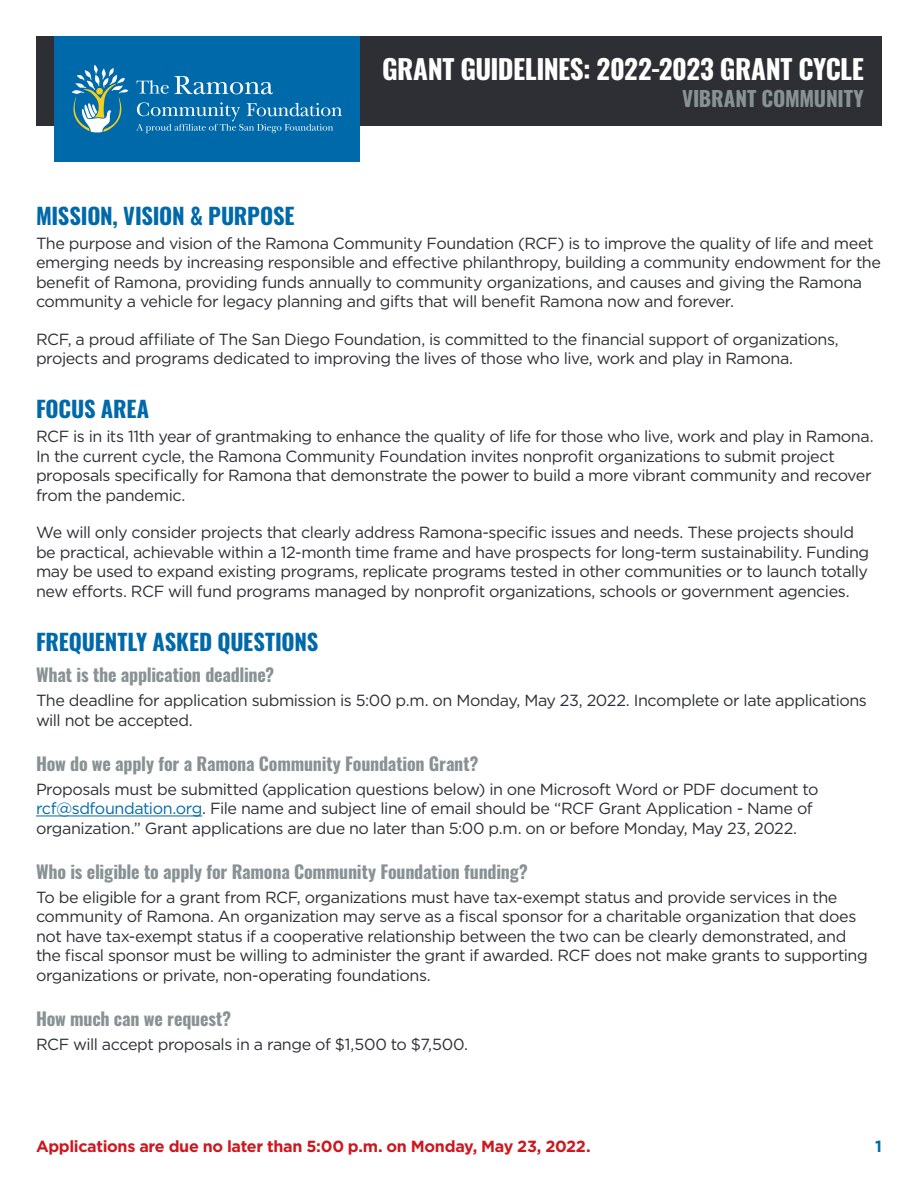
<style>
.page{position:relative;width:918px;height:1188px;background:#fff}
.page>*{position:absolute;margin:0;border:0;box-sizing:border-box;transform-origin:0 0}
.t1{font:700 27px "Oswald";letter-spacing:-.015em;color:#fff}
.t2{font:700 22.5px "Oswald";letter-spacing:-.01em;color:#0069aa}
.t3{font:700 21px "Oswald";letter-spacing:-.005em;color:#889294}
.t4{font:700 18px "Oswald";letter-spacing:-.015em;color:#889294}
.t5{font:16.2px/19.5px "Gotham";letter-spacing:-.025em;color:#2d2f34}
.t6{font:700 16.2px "Gotham";letter-spacing:-.02em;color:#ce171e}
.t7{font:700 16.2px "Gotham";color:#0069aa}
.s1{color:#0069aa}
</style>
<div class="page">
<div style="left:36px;top:36px;width:846px;height:89px;background:#2d2f34"></div>
<div style="left:54px;top:36px;width:306px;height:126px;background:#0069aa"></div>
<svg style="left:72px;top:65px;width:57px;height:68px"></svg>
<svg style="left:137px;top:76px;width:136px;height:18px"></svg>
<svg style="left:136px;top:102px;width:206px;height:31px"></svg>
<hr style="left:36px;top:816px;width:166px;height:1px;background:#0069aa">
<h1 class="t1" style="left:382px;top:55px;width:483px">GRANT GUIDELINES: 2022-2023 GRANT CYCLE</h1>
<p class="t3" style="left:682px;top:88px;width:183px">VIBRANT COMMUNITY</p>
<h2 class="t2" style="left:36px;top:204px;width:260px">MISSION, VISION &amp; PURPOSE</h2>
<p class="t5" style="left:36px;top:233px;width:846px">The purpose and vision of the Ramona Community Foundation (RCF) is to improve the quality of life and meet emerging needs by increasing responsible and effective philanthropy, building a community endowment for the benefit of Ramona, providing funds annually to community organizations, and causes and giving the Ramona community a vehicle for legacy planning and gifts that will benefit Ramona now and forever.</p>
<p class="t5" style="left:36px;top:329px;width:804px">RCF, a proud affiliate of The San Diego Foundation, is committed to the financial support of organizations, projects and programs dedicated to improving the lives of those who live, work and play in Ramona.</p>
<h2 class="t2" style="left:36px;top:397px;width:115px">FOCUS AREA</h2>
<p class="t5" style="left:36px;top:427px;width:839px">RCF is in its 11th year of grantmaking to enhance the quality of life for those who live, work and play in Ramona.<br>In the current cycle, the Ramona Community Foundation invites nonprofit organizations to submit project proposals specifically for Ramona that demonstrate the power to build a more vibrant community and recover from the pandemic.</p>
<p class="t5" style="left:36px;top:523px;width:835px">We will only consider projects that clearly address Ramona-specific issues and needs. These projects should be practical, achievable within a 12-month time frame and have prospects for long-term sustainability. Funding may be used to expand existing programs, replicate programs tested in other communities or to launch totally new efforts. RCF will fund programs managed by nonprofit organizations, schools or government agencies.</p>
<h2 class="t2" style="left:36px;top:630px;width:284px">FREQUENTLY ASKED QUESTIONS</h2>
<p class="t4" style="left:36px;top:666px;width:240px">What is the application deadline?</p>
<p class="t5" style="left:36px;top:691px;width:832px">The deadline for application submission is 5:00 p.m. on Monday, May 23, 2022. Incomplete or late applications will not be accepted.</p>
<p class="t4" style="left:36px;top:754px;width:444px">How do we apply for a Ramona Community Foundation Grant?</p>
<p class="t5" style="left:36px;top:779px;width:784px">Proposals must be submitted (application questions below) in one Microsoft Word or PDF document to <span class="s1">rcf@sdfoundation.org</span>. File name and subject line of email should be “RCF Grant Application - Name of organization.” Grant applications are due no later than 5:00 p.m. on or before Monday, May 23, 2022.</p>
<p class="t4" style="left:36px;top:862px;width:493px">Who is eligible to apply for Ramona Community Foundation funding?</p>
<p class="t5" style="left:36px;top:887px;width:833px">To be eligible for a grant from RCF, organizations must have tax-exempt status and provide services in the community of Ramona. An organization may serve as a fiscal sponsor for a charitable organization that does not have tax-exempt status if a cooperative relationship between the two can be clearly demonstrated, and the fiscal sponsor must be willing to administer the grant if awarded. RCF does not make grants to supporting organizations or private, non-operating foundations.</p>
<p class="t4" style="left:36px;top:1009px;width:197px">How much can we request?</p>
<p class="t5" style="left:36px;top:1034px;width:434px">RCF will accept proposals in a range of $1,500 to $7,500.</p>
<p class="t6" style="left:36px;top:1136px;width:556px">Applications are due no later than 5:00 p.m. on Monday, May 23, 2022.</p>
<p class="t7" style="left:875px;top:1136px;width:8px">1</p>
</div>
